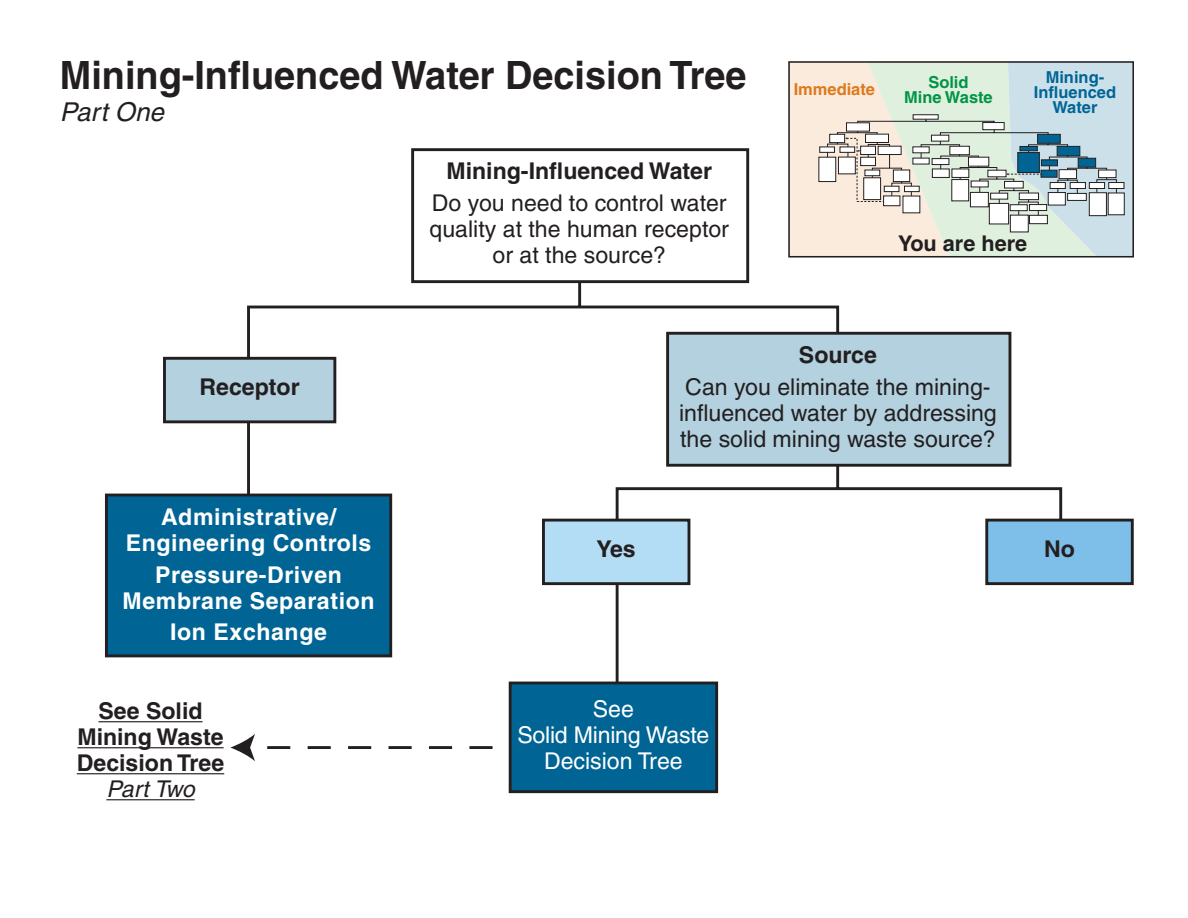
<style>
.page{position:relative;width:1188px;height:918px;background:#fff}
.page>*{position:absolute;margin:0;border:0;box-sizing:border-box;transform-origin:0 0}
.t1{font:700 39px "Helvetica";color:#231f20}
.t2{font:italic 25.95px "Helvetica";color:#231f20}
.t3{font:23.1px/31.8px "Helvetica";color:#231f20;text-align:center}
.t4{font:700 23.1px/26px "Helvetica";letter-spacing:.025em;color:#fff;text-align:center}
.t5{font:700 23.1px/26px "Helvetica";color:#231f20;text-align:center}
.t6{font:23.1px/26px "Helvetica";letter-spacing:-.01em;color:#fff;text-align:center}
.t7{font:700 21.6px "Helvetica";color:#231f20}
.t8{font:700 16.5px/15.1px "Helvetica";color:#006595;text-align:center}
.t9{font:700 16.5px/15.1px "Helvetica";color:#009445;text-align:center}
.t10{font:700 16.5px "Helvetica";color:#de791c}
.s1{font-weight:700}
.s2{font-weight:400;font-style:italic}
</style>
<div class="page">
<svg style="left:230px;top:734px;width:279px;height:27px"></svg>
<svg style="left:246px;top:160px;width:818px;height:574px"></svg>
<div style="left:411px;top:148px;width:338px;height:135px;background:#fff;border:3px solid #231f20"></div>
<div style="left:666px;top:332px;width:345px;height:135px;background:#b3d1df;border:3px solid #231f20"></div>
<div style="left:509px;top:682px;width:209px;height:111px;background:#006595;border:3px solid #231f20"></div>
<div style="left:105px;top:494px;width:287px;height:163px;background:#006595;border:3px solid #231f20"></div>
<div style="left:542px;top:519px;width:148px;height:66px;background:#b2ddf5;border:3px solid #231f20"></div>
<div style="left:987px;top:520px;width:145px;height:64px;background:#7ebfe9"></div>
<div style="left:985px;top:519px;width:149px;height:66px;border:3px solid #231f20"></div>
<div style="left:163px;top:357px;width:173px;height:66px;background:#b3d1df;border:3px solid #231f20"></div>
<svg style="left:791px;top:64px;width:340px;height:191px;background:#dde3dc"></svg>
<div style="left:846px;top:122px;width:24px;height:10px;background:#fff;border:1px solid #231f20"></div>
<div style="left:829px;top:134px;width:16px;height:9px;background:#fff;border:1px solid #231f20"></div>
<div style="left:865px;top:134px;width:24px;height:9px;background:#fff;border:1px solid #231f20"></div>
<div style="left:878px;top:146px;width:24px;height:9px;background:#fff;border:1px solid #231f20"></div>
<div style="left:818px;top:157px;width:18px;height:25px;background:#fff;border:1px solid #231f20"></div>
<div style="left:838px;top:157px;width:18px;height:17px;background:#fff;border:1px solid #231f20"></div>
<div style="left:903px;top:196px;width:17px;height:17px;background:#fff"></div>
<div style="left:951px;top:179px;width:18px;height:22px;background:#fff;border:1px solid #231f20"></div>
<div style="left:970px;top:192px;width:19px;height:15px;background:#fff;border:1px solid #231f20"></div>
<div style="left:1029px;top:215px;width:19px;height:9px;background:#fff;border:1px solid #231f20"></div>
<div style="left:1017px;top:152px;width:23px;height:21px;background:#006595;border:1px solid #231f20"></div>
<div style="left:1037px;top:134px;width:24px;height:10px;background:#006595;border:1px solid #231f20"></div>
<div style="left:1057px;top:146px;width:23px;height:10px;background:#006595;border:1px solid #231f20"></div>
<div style="left:1078px;top:158px;width:18px;height:10px;background:#006595;border:1px solid #231f20"></div>
<div style="left:1059px;top:169px;width:18px;height:10px;background:#fff;border:1px solid #231f20"></div>
<div style="left:1098px;top:170px;width:18px;height:8px;background:#fff;border:1px solid #231f20"></div>
<div style="left:1089px;top:192px;width:18px;height:24px;background:#fff;border:1px solid #231f20"></div>
<div style="left:1048px;top:192px;width:18px;height:13px;background:#fff;border:1px solid #231f20"></div>
<div style="left:1108px;top:193px;width:17px;height:22px;background:#fff;border:1px solid #231f20"></div>
<div style="left:1010px;top:215px;width:19px;height:17px;background:#fff;border:1px solid #231f20"></div>
<div style="left:989px;top:203px;width:20px;height:21px;background:#fff;border:1px solid #231f20"></div>
<div style="left:932px;top:169px;width:18px;height:9px;background:#fff;border:1px solid #231f20"></div>
<div style="left:949px;top:146px;width:21px;height:9px;background:#fff;border:1px solid #231f20"></div>
<svg style="left:913px;top:114px;width:26px;height:6px"></svg>
<div style="left:987px;top:170px;width:19px;height:7px;background:#fff"></div>
<div style="left:1004px;top:181px;width:20px;height:7px;background:#fff;border:1px solid #231f20"></div>
<div style="left:1019px;top:193px;width:20px;height:7px;background:#fff;border:1px solid #231f20"></div>
<div style="left:968px;top:157px;width:21px;height:10px;background:#fff"></div>
<div style="left:982px;top:122px;width:23px;height:8px;background:#fff;border:1px solid #231f20"></div>
<div style="left:952px;top:169px;width:17px;height:9px;background:#fff;border:1px solid #231f20"></div>
<div style="left:863px;top:177px;width:18px;height:23px;background:#fff;border:1px solid #231f20"></div>
<div style="left:860px;top:146px;width:16px;height:9px;background:#fff;border:1px solid #231f20"></div>
<div style="left:860px;top:157px;width:16px;height:9px;background:#fff;border:1px solid #231f20"></div>
<svg style="left:864px;top:170px;width:16px;height:6px"></svg>
<div style="left:893px;top:170px;width:17px;height:12px;background:#fff;border:1px solid #231f20"></div>
<div style="left:883px;top:196px;width:17px;height:10px;background:#fff;border:1px solid #231f20"></div>
<svg style="left:840px;top:147px;width:15px;height:6px"></svg>
<svg style="left:819px;top:147px;width:16px;height:6px"></svg>
<svg style="left:904px;top:186px;width:16px;height:6px"></svg>
<svg style="left:884px;top:186px;width:15px;height:6px"></svg>
<svg style="left:912px;top:158px;width:18px;height:6px"></svg>
<div style="left:932px;top:158px;width:17px;height:7px;background:#fff;border:1px solid #231f20"></div>
<div style="left:990px;top:193px;width:18px;height:7px;background:#fff;border:1px solid #231f20"></div>
<svg style="left:971px;top:181px;width:18px;height:6px"></svg>
<div style="left:1050px;top:182px;width:16px;height:7px;background:#fff;border:1px solid #231f20"></div>
<div style="left:1070px;top:182px;width:16px;height:7px;background:#fff;border:1px solid #231f20"></div>
<div style="left:1089px;top:182px;width:16px;height:7px;background:#fff;border:1px solid #231f20"></div>
<div style="left:1108px;top:182px;width:16px;height:7px;background:#fff;border:1px solid #231f20"></div>
<div style="left:1010px;top:204px;width:18px;height:7px;background:#fff;border:1px solid #231f20"></div>
<div style="left:1029px;top:204px;width:18px;height:7px;background:#fff;border:1px solid #231f20"></div>
<svg style="left:931px;top:135px;width:18px;height:7px"></svg>
<svg style="left:1020px;top:146px;width:18px;height:5px"></svg>
<div style="left:1041px;top:159px;width:17px;height:7px;background:#006595;border:1px solid #231f20"></div>
<div style="left:1041px;top:170px;width:16px;height:8px;background:#006595;border:1px solid #231f20"></div>
<div style="left:1067px;top:193px;width:20px;height:8px;background:#fff;border:1px solid #231f20"></div>
<div style="left:913px;top:147px;width:16px;height:6px;background:#fff"></div>
<div style="left:788px;top:61px;width:346px;height:197px;border:2px solid #231f20"></div>
<hr style="left:99px;top:721px;width:104px;height:1px;background:#231f20">
<hr style="left:77px;top:747px;width:147px;height:1px;background:#231f20">
<hr style="left:77px;top:773px;width:147px;height:1px;background:#231f20">
<hr style="left:106px;top:799px;width:89px;height:1px;background:#231f20">
<p class="t1" style="left:60px;top:52px;width:688px">Mining-Influenced Water Decision Tree</p>
<p class="t2" style="left:60px;top:97px;width:106px">Part One</p>
<p class="t3" style="left:432px;top:155px;width:296px"><span class="s1">Mining-Influenced Water<br></span>Do you need to control water</p>
<p class="t3" style="left:430px;top:216px;width:301px;line-height:26px">quality at the human receptor or at the source?</p>
<p class="t10" style="left:794px;top:79px;width:83px">Immediate</p>
<p class="t9" style="left:904px;top:74px;width:90px">Solid<br>Mine Waste</p>
<p class="t8" style="left:1034px;top:69px;width:84px">Mining-<br>Influenced<br>Water</p>
<p class="t7" style="left:898px;top:231px;width:131px">You are here</p>
<p class="t5" style="left:200px;top:374px;width:102px">Receptor</p>
<p class="t3" style="left:685px;top:339px;width:307px"><span class="s1">Source<br></span>Can you eliminate the mining-</p>
<p class="t3" style="left:679px;top:400px;width:319px;line-height:26px;text-align:left">influenced water by addressing the solid mining waste source?</p>
<p class="t4" style="left:126px;top:503px;width:247px">Administrative/<br>Engineering Controls</p>
<p class="t4" style="left:123px;top:561px;width:253px">Pressure-Driven<br>Membrane Separation</p>
<p class="t4" style="left:170px;top:619px;width:158px">Ion Exchange</p>
<p class="t5" style="left:77px;top:698px;width:149px">See Solid<br>Mining Waste<br>Decision Tree<br><span class="s2">Part Two</span></p>
<p class="t5" style="left:597px;top:536px;width:41px">Yes</p>
<p class="t5" style="left:1044px;top:536px;width:32px">No</p>
<p class="t6" style="left:517px;top:696px;width:194px">See<br>Solid Mining Waste<br>Decision Tree</p>
</div>
